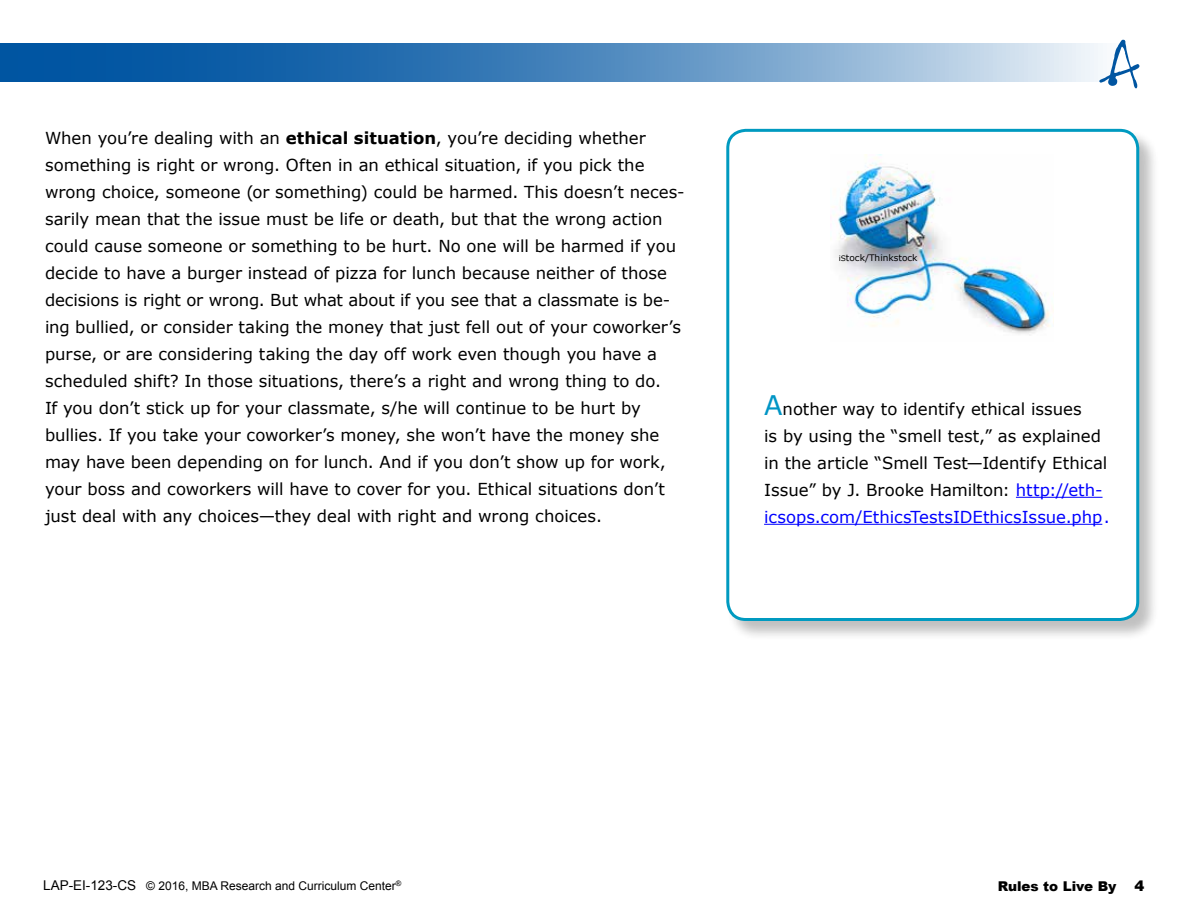
<style>
.page{position:relative;width:1188px;height:918px;background:#fff}
.page>*{position:absolute;margin:0;border:0;box-sizing:border-box;transform-origin:0 0}
.t1{font:16.5px/27px "Verdana";letter-spacing:-.005em;color:#000}
.t2{font:900 13.5px "Arial";color:#000}
.t3{font:12px "Arial";color:#000}
.t4{font:9px "Verdana";color:#000}
.s1{font-weight:700}
.s2{font-size:7.5px}
.s3{font-size:27px;color:#0095c5}
.s4{color:#00f}
.s5{font-size:13.5px}
.s6{font-family:"Helvetica LT";font-size:15px}
</style>
<div class="page">
<div style="left:727px;top:129px;width:433px;height:513px;background:#000;opacity:.25"></div>
<div style="left:728px;top:130px;width:410px;height:489px;background:#fff;border-radius:18px"></div>
<div style="left:726px;top:129px;width:413px;height:492px;border:3px solid #009ac0;border-radius:18px"></div>
<img style="left:835px;top:155px;width:219px;height:180px">
<svg style="left:0;top:44px;width:1099px;height:37px;background:#548dc0"></svg>
<svg style="left:1099px;top:40px;width:40px;height:48px"></svg>
<hr style="left:1016px;top:497px;width:87px;height:1px;background:#00f">
<hr style="left:764px;top:524px;width:338px;height:1px;background:#00f">
<p class="t1" style="left:45px;top:124px;width:641px">When you’re dealing with an <span class="s1">ethical situation</span>, you’re deciding whether something is right or wrong. Often in an ethical situation, if you pick the wrong choice, someone (or something) could be harmed. This doesn’t neces&shy;sarily mean that the issue must be life or death, but that the wrong action could cause someone or something to be hurt. No one will be harmed if you decide to have a burger instead of pizza for lunch because neither of those decisions is right or wrong. But what about if you see that a classmate is be&shy;ing bullied, or consider taking the money that just fell out of your coworker’s purse, or are considering taking the day off work even though you have a scheduled shift? In those situations, there’s a right and wrong thing to do.<br>If you don’t stick up for your classmate, s/he will continue to be hurt by bullies. If you take your coworker’s money, she won’t have the money she may have been depending on for lunch. And if you don’t show up for work, your boss and coworkers will have to cover for you. Ethical situations don’t just deal with any choices—they deal with right and wrong choices.</p>
<p class="t4" style="left:839px;top:252px;width:80px"><span class="s2">iS</span>tock/Thinkstock</p>
<p class="t1" style="left:764px;top:395px;width:347px"><span class="s3">A</span>nother way to identify ethical issues<br>is by using the “smell test,” as explained in the article “Smell Test—Identify Ethical Issue” by J. Brooke Hamilton: <span class="s4">http://eth&shy;icsops.com/EthicsTestsIDEthicsIssue.php .</span></p>
<p class="t3" style="left:43px;top:878px;width:360px"><span class="s5">LAP-EI-123-CS</span> © 2016, MBA Research and Curriculum Center<sup>®</sup></p>
<p class="t2" style="left:998px;top:879px;width:148px">Rules to Live By <span class="s6">4</span></p>
</div>
